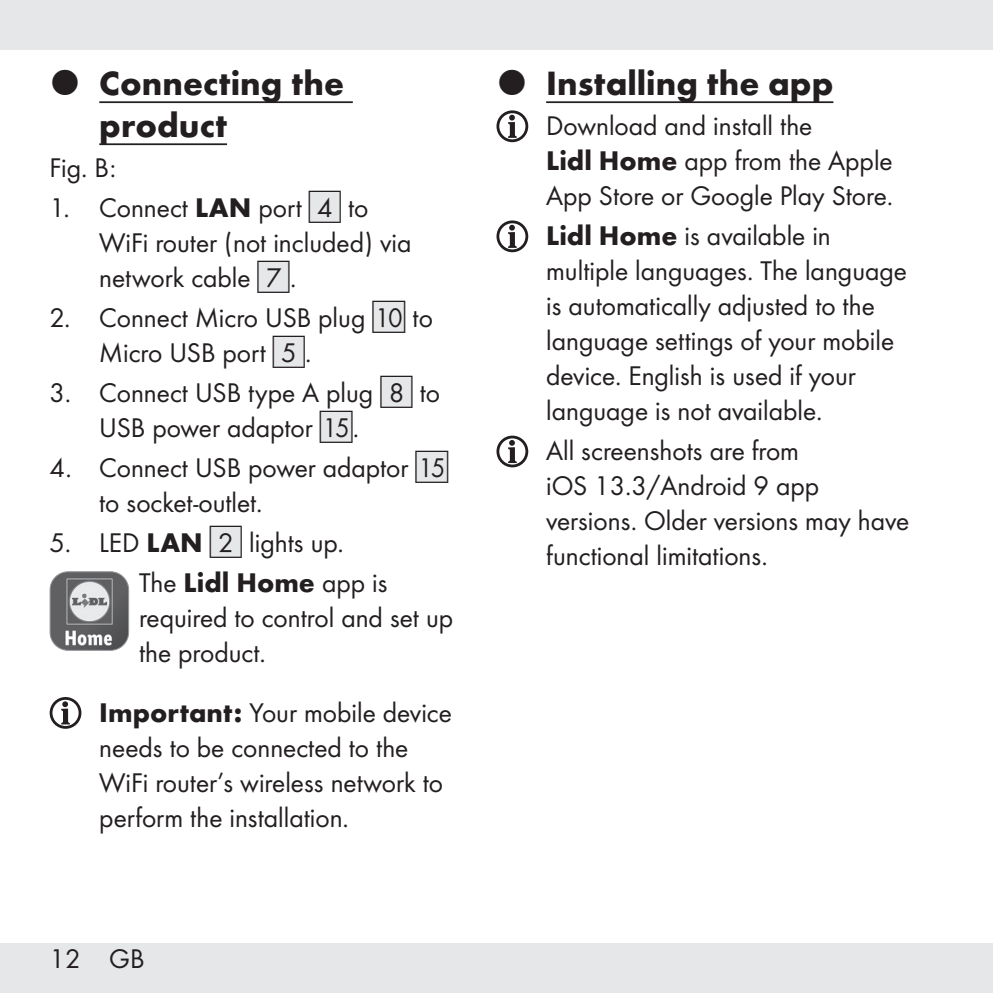
<style>
.page{position:relative;width:993px;height:993px;background:#fff}
.page>*{position:absolute;margin:0;border:0;box-sizing:border-box;transform-origin:0 0}
.t1{font:700 35px/42px "Futura";color:#231f20}
.Indent_SB{font:28px/35px "Futura Boo";color:#231f20}
.Indent{font:28px/35px "Futura Boo";color:#231f20}
.Body_SB{font:28px/35px "Futura Boo";color:#231f20}
.Body{font:28px "Futura Boo";color:#231f20}
.s1{font-family:"Futura";font-weight:700}
.s2{font-family:"IMP Lidl Num Box";font-size:24.5px;color:#e6e7e9}
.s3{font-family:"IMP Lidl Num Box";font-size:24.5px}
</style>
<div class="page">
<div style="left:0;top:943px;width:992px;height:49px;background:#e6e7e9"></div>
<div style="left:0;top:0;width:992px;height:50px;background:#e6e7e9"></div>
<hr style="left:99px;top:101px;width:254px;height:2px;background:#231f20">
<hr style="left:99px;top:143px;width:128px;height:2px;background:#231f20">
<img style="left:50px;top:571px;width:79px;height:79px">
<div style="left:50px;top:571px;width:79px;height:79px;border:1px solid #939598;border-radius:18px"></div>
<svg style="left:51px;top:698px;width:29px;height:29px"></svg>
<div style="left:50px;top:696px;width:31px;height:32px;border:3px solid #231f20;border-radius:50%"></div>
<svg style="left:61px;top:701px;width:9px;height:23px"></svg>
<hr style="left:546px;top:101px;width:287px;height:2px;background:#231f20">
<svg style="left:497px;top:112px;width:29px;height:29px"></svg>
<div style="left:496px;top:110px;width:32px;height:32px;border:3px solid #231f20;border-radius:50%"></div>
<svg style="left:508px;top:115px;width:8px;height:23px"></svg>
<svg style="left:497px;top:222px;width:29px;height:29px"></svg>
<div style="left:496px;top:220px;width:32px;height:32px;border:3px solid #231f20;border-radius:50%"></div>
<svg style="left:508px;top:225px;width:8px;height:23px"></svg>
<svg style="left:497px;top:437px;width:29px;height:29px"></svg>
<div style="left:496px;top:435px;width:32px;height:32px;border:3px solid #231f20;border-radius:50%"></div>
<svg style="left:508px;top:440px;width:8px;height:23px"></svg>
<p class="t1" style="left:99px;top:60px;width:246px">Connecting the product</p>
<p class="Body" style="left:50px;top:148px;width:68px">Fig. B:</p>
<p class="Indent_SB" style="left:99px;top:189px;width:314px;text-indent:-50px">1. Connect <span class="s1">LAN</span> port <span class="s2">[</span><span class="s3">4]</span> to<br>WiFi router (not included) via network cable <span class="s2">[</span><span class="s3">7]</span>.</p>
<p class="Indent_SB" style="left:99px;top:299px;width:335px;text-indent:-50px">2. Connect Micro USB plug <span class="s2">[</span><span class="s3">10]</span> to<br>Micro USB port <span class="s2">[</span><span class="s3">5]</span>.</p>
<p class="Indent_SB" style="left:99px;top:374px;width:342px;text-indent:-50px">3. Connect USB type A plug <span class="s2">[</span><span class="s3">8]</span> to<br>USB power adaptor <span class="s2">[</span><span class="s3">15]</span>.</p>
<p class="Indent_SB" style="left:99px;top:449px;width:351px;text-indent:-50px">4. Connect USB power adaptor <span class="s2">[</span><span class="s3">15] </span>to socket-outlet.</p>
<p class="Indent_SB" style="left:50px;top:524px;width:292px">5. LED <span class="s1">LAN</span> <span class="s2">[</span><span class="s3">2]</span> lights up.</p>
<p class="Body_SB" style="left:139px;top:563px;width:315px">The <span class="s1">Lidl Home</span> app is required to control and set up the product.</p>
<p class="Indent_SB" style="left:99px;top:693px;width:354px"><span class="s1">Important:</span> Your mobile device needs to be connected to the<br>WiFi router’s wireless network to perform the installation.</p>
<p class="Indent_SB" style="left:50px;top:939px;width:96px">12 GB</p>
<p class="t1" style="left:546px;top:60px;width:289px">Installing the app</p>
<p class="Indent" style="left:546px;top:107px;width:348px">Download and install the<br><span class="s1">Lidl Home</span> app from the Apple<br>App Store or Google Play Store.</p>
<p class="Indent_SB" style="left:546px;top:217px;width:362px"><span class="s1">Lidl Home</span> is available in multiple languages. The language is automatically adjusted to the language settings of your mobile device. English is used if your language is not available.</p>
<p class="Indent_SB" style="left:546px;top:432px;width:364px">All screenshots are from<br>iOS 13.3/Android 9 app versions. Older versions may have functional limitations.</p>
</div>
